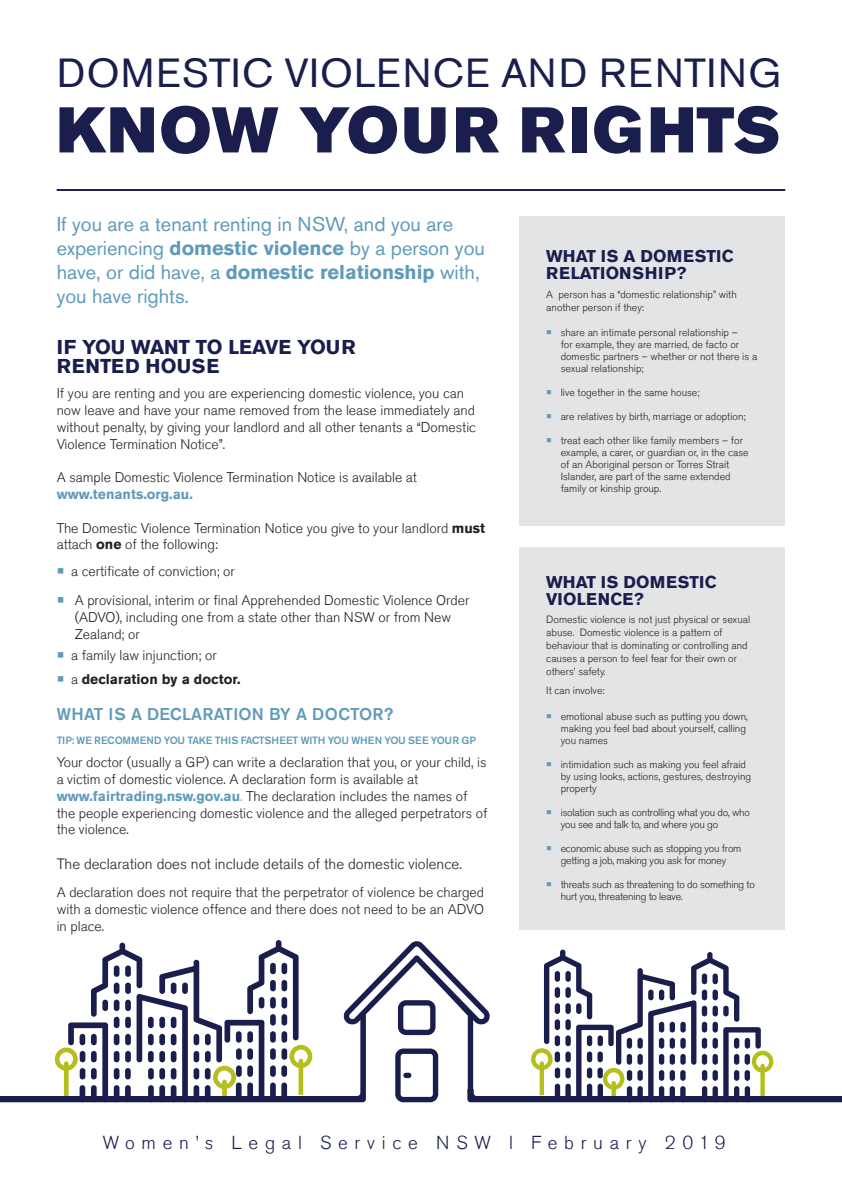
<style>
.page{position:relative;width:842px;height:1191px;background:#fff}
.page>*{position:absolute;margin:0;border:0;box-sizing:border-box;transform-origin:0 0}
.t1{font:63.9px "Akzidenz Grotesk Std Super";letter-spacing:.045em;color:#191e4d}
.t2{font:40.5px "Akzidenz Grotesk Std";letter-spacing:.035em;color:#191e4d}
.t3{font:20px/24px "Akzidenz Grotesk Std";color:#609bb9}
.Header_wls{font:700 20px/19px "Akzidenz Grotesk Std";color:#191e4d}
.t4{font:300 18.7px "Akzidenz Grotesk Std";letter-spacing:.36em;color:#191e4d}
.Body_Text{font:700 17px/17px "Akzidenz Grotesk Std";letter-spacing:.01em;color:#191e4d}
.Sub_heading_3{font:500 17px "Akzidenz Grotesk Std";letter-spacing:.015em;color:#609bb9}
.t5{font:300 15px "Akzidenz Grotesk Std";color:#231f20}
.t6{font:300 14px/16.8px "Akzidenz Grotesk Std";color:#231f20}
.t7{font:700 14px "Akzidenz Grotesk Std";color:#231f20}
.Body_Text-2{font:300 10.5px/12px "Akzidenz Grotesk Std";color:#231f20}
.Body_Text-3{font:300 10.5px/12px "Akzidenz Grotesk Std";letter-spacing:-.02em;color:#231f20}
.Sub_heading_3-2{font:500 10.5px "Akzidenz Grotesk Std";letter-spacing:-.005em;color:#609bb9}
.s1{font-weight:700}
.s2{font-weight:700;color:#609bb9}
.s3{font-weight:300}
.s4{color:#609bb9}
</style>
<div class="page">
<hr style="left:57px;top:189px;width:728px;height:2px;background:#191e4d">
<svg style="left:490px;top:949px;width:352px;height:153px"></svg>
<svg style="left:0;top:940px;width:490px;height:162px"></svg>
<div style="left:519px;top:216px;width:266px;height:310px;background:#e3e4e6"></div>
<div style="left:519px;top:547px;width:266px;height:383px;background:#e3e4e6"></div>
<p class="t2" style="left:57px;top:49px;width:726px">DOMESTIC VIOLENCE AND RENTING</p>
<p class="t1" style="left:57px;top:93px;width:725px">KNOW YOUR RIGHTS</p>
<p class="t3" style="left:57px;top:212px;width:430px">If you are a tenant renting in NSW, and you are experiencing <span class="s1">domestic violence</span> by a person you have, or did have, a <span class="s1">domestic relationship</span> with, you have rights.</p>
<p class="Header_wls" style="left:57px;top:337px;width:300px">IF YOU WANT TO LEAVE YOUR<br>RENTED HOUSE</p>
<p class="t6" style="left:57px;top:385px;width:421px">If you are renting and you are experiencing domestic violence, you can now leave and have your name removed from the lease immediately and without penalty, by giving your landlord and all other tenants a “Domestic Violence Termination Notice”.</p>
<p class="t6" style="left:57px;top:469px;width:362px">A sample Domestic Violence Termination Notice is available at <span class="s2">www.tenants.org.au.</span></p>
<p class="t6" style="left:57px;top:520px;width:430px">The Domestic Violence Termination Notice you give to your landlord <span class="s1">must </span>attach <span class="s1">one</span> of the following:</p>
<p class="t6" style="left:71px;top:563px;width:165px">a certificate of conviction; or</p>
<p class="t6" style="left:75px;top:592px;width:396px">A provisional, interim or final Apprehended Domestic Violence Order (ADVO), including one from a state other than NSW or from New<br>Zealand; or</p>
<p class="t6" style="left:71px;top:647px;width:147px">a family law injunction; or</p>
<p class="t7" style="left:71px;top:671px;width:171px"><span class="s3">a</span> declaration by a doctor.</p>
<p class="Sub_heading_3" style="left:57px;top:704px;width:338px">WHAT IS A DECLARATION BY A DOCTOR?</p>
<p class="Sub_heading_3-2" style="left:57px;top:734px;width:421px">TIP: WE RECOMMEND YOU TAKE THIS FACTSHEET WITH YOU WHEN YOU SEE YOUR GP</p>
<p class="t6" style="left:57px;top:754px;width:432px">Your doctor (usually a GP) can write a declaration that you, or your child, is a victim of domestic violence. A declaration form is available at <span class="s2">www.fairtrading.nsw.gov.au</span><span class="s4">.</span> The declaration includes the names of the people experiencing domestic violence and the alleged perpetrators of the violence.</p>
<p class="t5" style="left:57px;top:855px;width:407px">The declaration does not include details of the domestic violence.</p>
<p class="t6" style="left:57px;top:884px;width:429px;text-align:justify">A declaration does not require that the perpetrator of violence be charged with a domestic violence offence and there does not need to be an ADVO in place.</p>
<p class="Body_Text" style="left:546px;top:247px;width:189px">WHAT IS A DOMESTIC<br>RELATIONSHIP?</p>
<p class="Body_Text-2" style="left:546px;top:288px;width:192px;line-height:13px">A person has a “domestic relationship” with another person if they:</p>
<p class="Body_Text-2" style="left:561px;top:327px;width:198px">share an intimate personal relationship –<br>for example, they are married, de facto or domestic partners – whether or not there is a sexual relationship;</p>
<p class="Body_Text-2" style="left:561px;top:387px;width:140px">live together in the same house;</p>
<p class="Body_Text-2" style="left:561px;top:411px;width:186px">are relatives by birth, marriage or adoption;</p>
<p class="Body_Text-2" style="left:561px;top:435px;width:189px">treat each other like family members – for example, a carer, or guardian or, in the case of an Aboriginal person or Torres Strait Islander, are part of the same extended family or kinship group.</p>
<p class="Body_Text" style="left:546px;top:573px;width:172px">WHAT IS DOMESTIC<br>VIOLENCE?</p>
<p class="Body_Text-2" style="left:546px;top:613px;width:206px;line-height:13px">Domestic violence is not just physical or sexual abuse. Domestic violence is a pattern of behaviour that is dominating or controlling and causes a person to feel fear for their own or others’ safety.</p>
<p class="Body_Text-2" style="left:546px;top:684px;width:60px">It can involve:</p>
<p class="Body_Text-2" style="left:561px;top:711px;width:189px">emotional abuse such as putting you down, making you feel bad about yourself, calling you names</p>
<p class="Body_Text-2" style="left:561px;top:759px;width:192px">intimidation such as making you feel afraid by using looks, actions, gestures, destroying property</p>
<p class="Body_Text-3" style="left:561px;top:807px;width:191px">isolation such as controlling what you do, who you see and talk to, and where you go</p>
<p class="Body_Text-3" style="left:561px;top:843px;width:182px">economic abuse such as stopping you from getting a job, making you ask for money</p>
<p class="Body_Text-3" style="left:561px;top:879px;width:196px">threats such as threatening to do something to hurt you, threatening to leave.</p>
<p class="t4" style="left:103px;top:1132px;width:624px">Women’s Legal Service NSW l February 2019</p>
</div>
